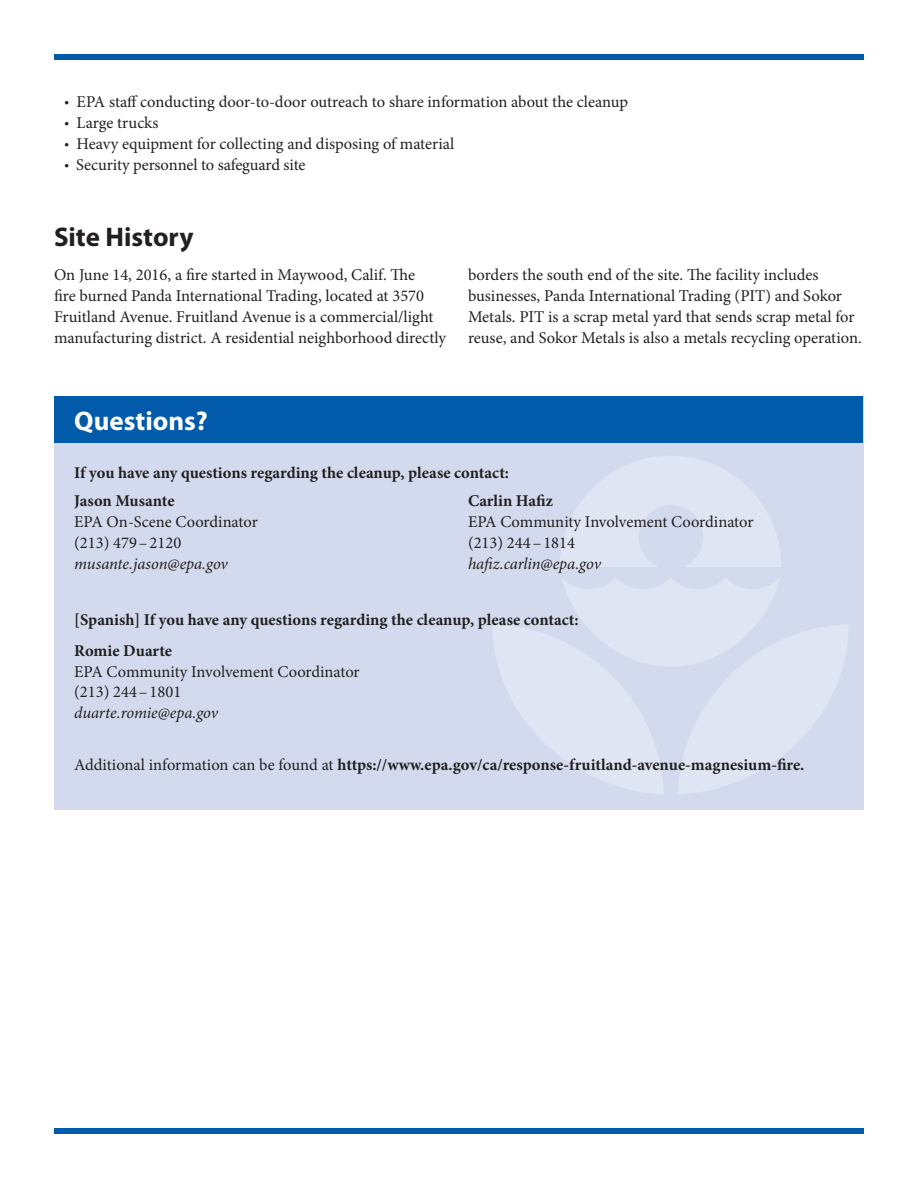
<style>
.page{position:relative;width:918px;height:1188px;background:#fff}
.page>*{position:absolute;margin:0;border:0;box-sizing:border-box;transform-origin:0 0}
.t1{font:700 27px "Myriad Pro";color:#231f20}
.t2{font:700 27px "Myriad Pro";color:#fff}
.t3{font:16.5px/21px "Minion Pro";color:#231f20}
.t4{font:700 16.5px "Minion Pro";color:#231f20}
.t5{font:italic 16.5px "Minion Pro";letter-spacing:-.005em;color:#231f20}
.s1{font-family:"Myriad Pro"}
.s2{font-weight:400}
</style>
<div class="page">
<div style="left:54px;top:1128px;width:810px;height:6px;background:#015aaa"></div>
<div style="left:54px;top:396px;width:810px;height:414px;background:#d4daed"></div>
<svg style="left:560px;top:456px;width:221px;height:111px"></svg>
<svg style="left:493px;top:578px;width:355px;height:216px"></svg>
<div style="left:54px;top:396px;width:809px;height:46px;background:#015aaa"></div>
<div style="left:54px;top:54px;width:810px;height:6px;background:#015aaa"></div>
<p class="t3" style="left:64px;top:91px;width:565px"><span class="s1">•</span> EPA staff conducting door-to-door outreach to share information about the cleanup</p>
<p class="t3" style="left:64px;top:112px;width:95px"><span class="s1">•</span> Large trucks</p>
<p class="t3" style="left:64px;top:133px;width:391px"><span class="s1">•</span> Heavy equipment for collecting and disposing of material</p>
<p class="t3" style="left:64px;top:154px;width:242px"><span class="s1">•</span> Security personnel to safeguard site</p>
<p class="t1" style="left:54px;top:219px;width:141px">Site History</p>
<p class="t3" style="left:54px;top:264px;width:394px">On June 14, 2016, a fire started in Maywood, Calif. The<br>fire burned Panda International Trading, located at 3570<br>Fruitland Avenue. Fruitland Avenue is a commercial/light manufacturing district. A residential neighborhood directly</p>
<p class="t3" style="left:468px;top:265px;width:395px">borders the south end of the site. The facility includes businesses, Panda International Trading (PIT) and Sokor Metals. PIT is a scrap metal yard that sends scrap metal for reuse, and Sokor Metals is also a metals recycling operation.</p>
<p class="t2" style="left:74px;top:403px;width:135px">Questions?</p>
<p class="t4" style="left:74px;top:461px;width:436px">If you have any questions regarding the cleanup, please contact:</p>
<p class="t4" style="left:74px;top:489px;width:102px">Jason Musante</p>
<p class="t3" style="left:74px;top:511px;width:185px">EPA On-Scene Coordinator</p>
<p class="t3" style="left:74px;top:532px;width:109px">(213) 479–2120</p>
<p class="t5" style="left:74px;top:552px;width:155px">musante.jason@epa.gov</p>
<p class="t4" style="left:468px;top:489px;width:87px">Carlin Hafiz</p>
<p class="t3" style="left:468px;top:512px;width:287px">EPA Community Involvement Coordinator</p>
<p class="t3" style="left:468px;top:533px;width:109px">(213) 244–1814</p>
<p class="t5" style="left:468px;top:553px;width:135px">hafiz.carlin@epa.gov</p>
<p class="t4" style="left:74px;top:608px;width:506px">[Spanish] If you have any questions regarding the cleanup, please contact:</p>
<p class="t4" style="left:74px;top:639px;width:99px">Romie Duarte</p>
<p class="t3" style="left:74px;top:661px;width:287px">EPA Community Involvement Coordinator</p>
<p class="t3" style="left:74px;top:682px;width:109px">(213) 244–1801</p>
<p class="t5" style="left:74px;top:702px;width:145px">duarte.romie@epa.gov</p>
<p class="t4" style="left:74px;top:753px;width:732px"><span class="s2">Additional information can be found at</span> https://www.epa.gov/ca/response-fruitland-avenue-magnesium-fire.</p>
</div>
